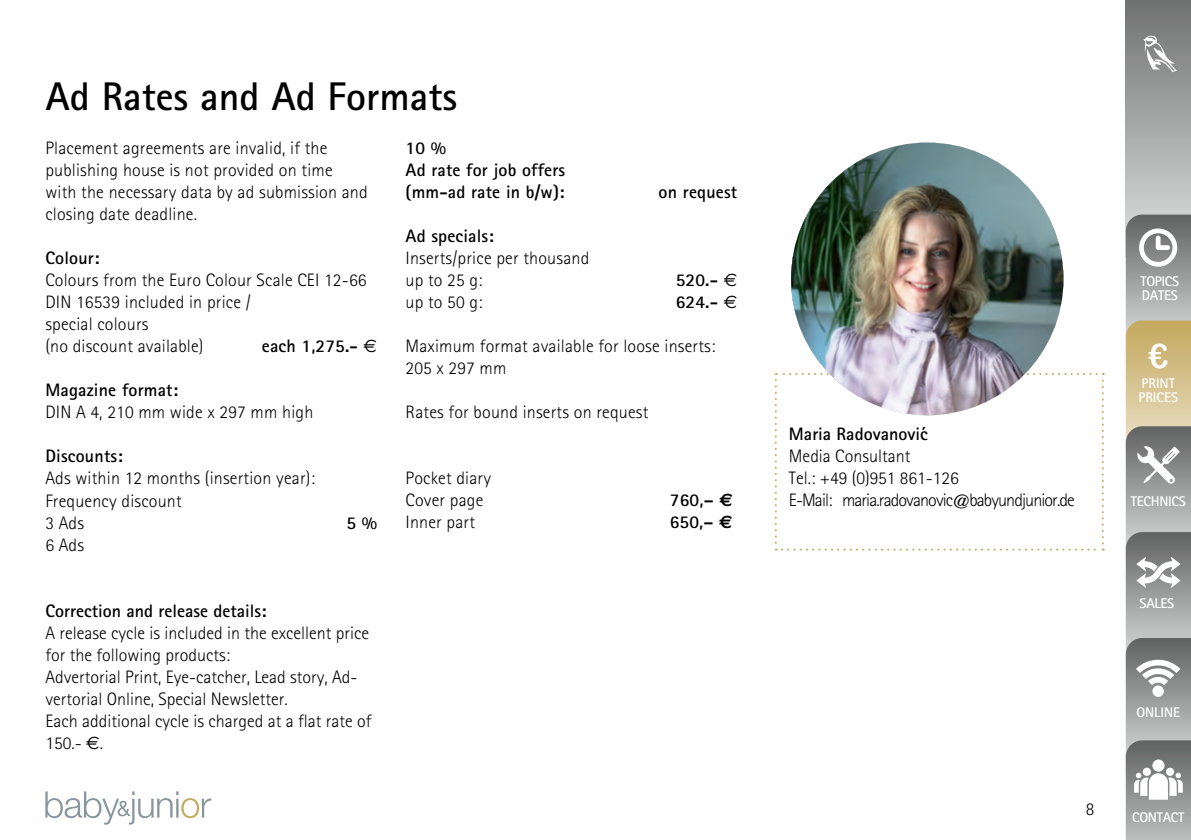
<style>
.page{position:relative;width:1191px;height:840px;background:#fff}
.page>*{position:absolute;margin:0;border:0;box-sizing:border-box;transform-origin:0 0}
.t1{font:700 40px "Rotis Sans Serif 65";color:#000}
.t2{font:34px "Arial Rounded MT Bold";color:#fff}
.t3{font:300 18px/22px "Rotis Sans Serif 45";letter-spacing:.01em;color:#000}
.t4{font:700 18px/22px "Rotis Sans Serif 65";letter-spacing:.01em;color:#000}
.t5{font:300 18px/22px "Rotis Sans Serif 45";letter-spacing:-.05em;color:#000}
.t6{font:700 14px/14px "Rotis Sans Serif 65";letter-spacing:-.02em;color:#fff}
.t7{font:700 14px/14px "Rotis Sans Serif 65";color:#fff}
.s1{font-family:"Euro Sans";font-weight:400}
.s2{font-family:"Euro Sans"}
</style>
<div class="page">
<svg style="left:45px;top:791px;width:166px;height:33px"></svg>
<svg style="left:775px;top:373px;width:328px;height:177px"></svg>
<img style="left:791px;top:142px;width:272px;height:273px;border-radius:136px">
<svg style="left:1125px;top:0;width:66px;height:214px;background:#a1a2a2"></svg>
<svg style="left:1125px;top:214px;width:66px;height:625px;background:#a9a79e"></svg>
<svg style="left:1143px;top:36px;width:34px;height:36px"></svg>
<h1 class="t1" style="left:45px;top:71px;width:413px">Ad Rates and Ad Formats</h1>
<p class="t3" style="left:45px;top:137px;width:324px">Placement agreements are invalid, if the publishing house is not provided on time with the necessary data by ad submission and closing date deadline.</p>
<p class="t4" style="left:45px;top:247px;width:56px">Colour:</p>
<p class="t3" style="left:45px;top:269px;width:323px">Colours from the Euro Colour Scale CEI 12-66<br>DIN 16539 included in price /<br>special colours<br>(no discount available)</p>
<p class="t4" style="left:405px;top:137px;width:161px">10 %<br>Ad rate for job offers (mm-ad rate in b/w):</p>
<p class="t4" style="left:658px;top:180px;width:80px">on request</p>
<p class="t4" style="left:405px;top:224px;width:90px">Ad specials:</p>
<p class="t3" style="left:405px;top:247px;width:185px">Inserts/price per thousand up to 25 g:</p>
<p class="t4" style="left:675px;top:268px;width:63px">520.- <span class="s1">€</span></p>
<p class="t3" style="left:405px;top:291px;width:79px">up to 50 g:</p>
<p class="t4" style="left:675px;top:290px;width:63px">624.- <span class="s1">€</span></p>
<p class="t3" style="left:405px;top:335px;width:311px">Maximum format available for loose inserts:<br>205 x 297 mm</p>
<p class="t3" style="left:405px;top:401px;width:244px">Rates for bound inserts on request</p>
<p class="t4" style="left:262px;top:335px;width:117px">each 1,275.- <span class="s1">€</span></p>
<p class="t4" style="left:45px;top:379px;width:134px">Magazine format:</p>
<p class="t3" style="left:45px;top:401px;width:269px">DIN A 4, 210 mm wide x 297 mm high</p>
<p class="t4" style="left:45px;top:445px;width:79px">Discounts:</p>
<p class="t3" style="left:45px;top:467px;width:271px">Ads within 12 months (insertion year):<br>Frequency discount<br>3 Ads</p>
<p class="t3" style="left:405px;top:467px;width:87px">Pocket diary<br>Cover page</p>
<p class="t4" style="left:670px;top:488px;width:64px">760,– <span class="s2">€</span></p>
<p class="t3" style="left:405px;top:511px;width:71px">Inner part</p>
<p class="t4" style="left:669px;top:510px;width:64px">650,– <span class="s2">€</span></p>
<p class="t4" style="left:346px;top:511px;width:32px">5 %</p>
<p class="t3" style="left:45px;top:533px;width:40px">6 Ads</p>
<p class="t4" style="left:45px;top:599px;width:222px">Correction and release details:</p>
<p class="t3" style="left:45px;top:621px;width:327px">A release cycle is included in the excellent price for the following products:<br>Advertorial Print, Eye-catcher, Lead story, Ad&shy;vertorial Online, Special Newsletter.<br>Each additional cycle is charged at a flat rate of 150.- <span class="s1">€</span>.</p>
<p class="t4" style="left:789px;top:422px;width:140px">Maria Radovanovi´c</p>
<p class="t5" style="left:789px;top:445px;width:287px">Media Consultant<br>Tel.: +49 (0)951 861-126<br>E-Mail: maria.radovanovic@babyundjunior.de</p>
<p class="t6" style="left:1140px;top:274px;width:40px">TOPICS<br>DATES</p>
<h2 class="t2" style="left:1148px;top:335px;width:22px">€</h2>
<p class="t7" style="left:1138px;top:375px;width:41px">PRINT<br>PRICES</p>
<p class="t6" style="left:1130px;top:494px;width:56px">TECHNICS</p>
<p class="t6" style="left:1139px;top:595px;width:36px">SALES</p>
<p class="t3" style="left:1085px;top:797px;width:10px">8</p>
<p class="t6" style="left:1136px;top:705px;width:45px">ONLINE</p>
<p class="t6" style="left:1132px;top:809px;width:54px">CONTACT</p>
</div>
